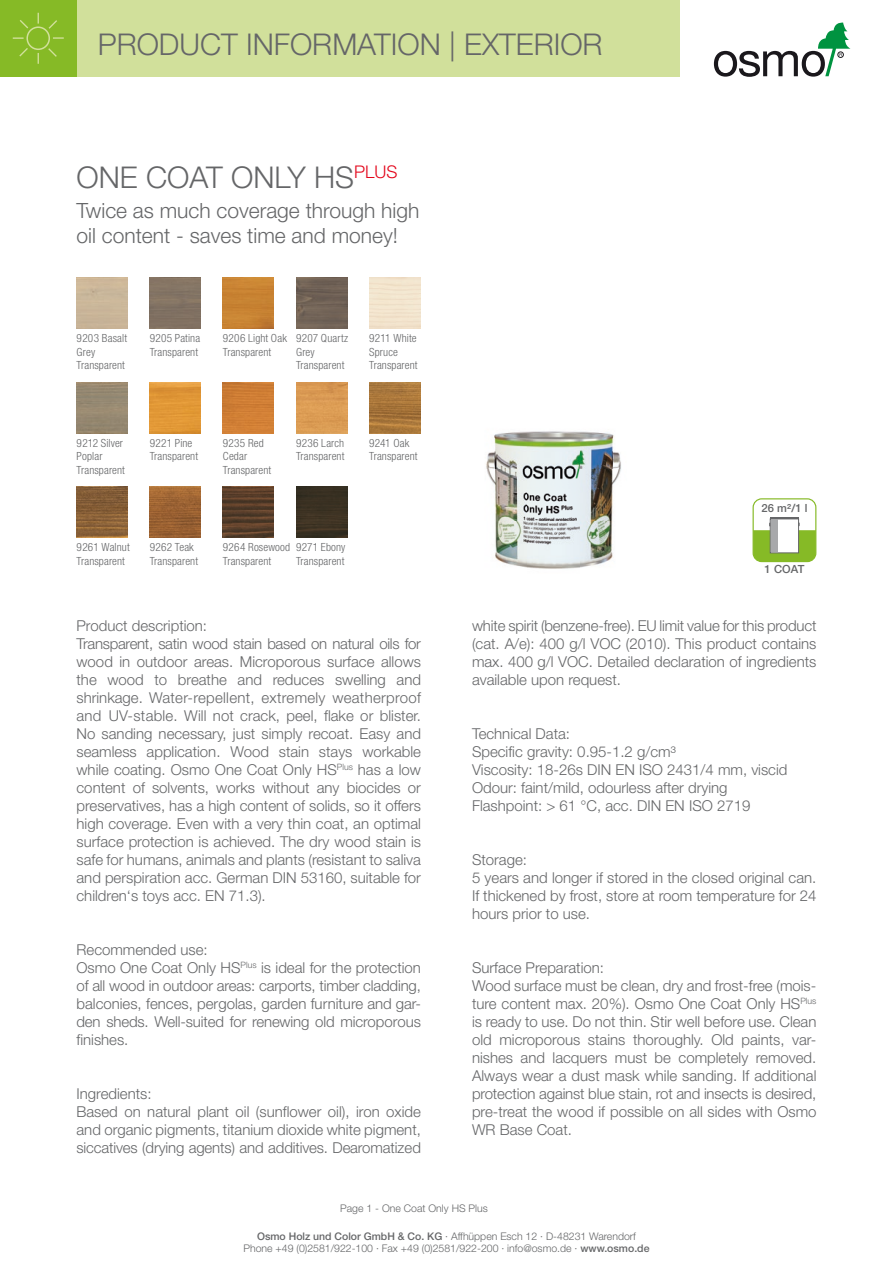
<style>
.page{position:relative;width:893px;height:1263px;background:#fff}
.page>*{position:absolute;margin:0;border:0;box-sizing:border-box;transform-origin:0 0}
.t1{font:300 30px "Helvetica Neue";color:#656668}
.t2{font:300 21px/25.2px "Helvetica Neue";color:#656668}
.t3{font:300 15px/18px "Helvetica Neue";color:#656668}
.t4{font:300 condensed 11.25px/13.5px "Helvetica Neue";letter-spacing:.01em;color:#656668}
.t5{font:500 11.25px "Helvetica Neue";letter-spacing:.015em;color:#656668}
.t6{font:300 10.5px/12.6px "Helvetica Neue";color:#656668;text-align:center}
.s1{font-weight:500}
</style>
<div class="page">
<div style="left:77px;top:0;width:603px;height:77px;background:#d1e09b"></div>
<svg style="left:714px;top:23px;width:136px;height:54px"></svg>
<div style="left:0;top:0;width:77px;height:77px;background:#86ba26"></div>
<svg style="left:12px;top:12px;width:52px;height:52px"></svg>
<img style="left:486px;top:431px;width:135px;height:138px">
<div style="left:753px;top:498px;width:63px;height:64px;border:1px solid #86ba26;border-radius:9px"></div>
<svg style="left:753px;top:517px;width:63px;height:45px"></svg>
<div style="left:150px;top:278px;width:51px;height:51px;background:#827363"></div>
<img style="left:223px;top:278px;width:51px;height:51px">
<img style="left:296px;top:278px;width:51px;height:51px">
<img style="left:77px;top:382px;width:51px;height:51px">
<img style="left:150px;top:382px;width:51px;height:51px">
<img style="left:223px;top:382px;width:51px;height:51px">
<img style="left:296px;top:382px;width:51px;height:51px">
<img style="left:369px;top:382px;width:51px;height:51px">
<img style="left:77px;top:486px;width:51px;height:51px">
<img style="left:150px;top:486px;width:51px;height:51px">
<img style="left:223px;top:486px;width:51px;height:51px">
<img style="left:296px;top:486px;width:51px;height:51px">
<h1 class="t1" style="left:98px;top:26px;width:506px">PRODUCT INFORMATION | EXTERIOR</h1>
<h1 class="t1" style="left:77px;top:159px;width:322px">ONE COAT ONLY HS<sup>PLUS</sup></h1>
<h2 class="t2" style="left:77px;top:197px;width:344px">Twice as much coverage through high oil content - saves time and money!</h2>
<p class="t4" style="left:77px;top:332px;width:52px">9203 Basalt<br>Grey<br>Transparent</p>
<p class="t4" style="left:150px;top:332px;width:52px">9205 Patina<br>Transparent</p>
<p class="t4" style="left:223px;top:332px;width:65px">9206 Light Oak<br>Transparent</p>
<p class="t4" style="left:296px;top:332px;width:54px">9207 Quartz<br>Grey<br>Transparent</p>
<p class="t4" style="left:369px;top:332px;width:50px">9211 White<br>Spruce<br>Transparent</p>
<p class="t4" style="left:77px;top:436px;width:50px">9212 Silver<br>Poplar<br>Transparent</p>
<p class="t4" style="left:150px;top:436px;width:50px">9221 Pine<br>Transparent</p>
<p class="t4" style="left:223px;top:436px;width:50px">9235 Red<br>Cedar<br>Transparent</p>
<p class="t4" style="left:296px;top:436px;width:50px">9236 Larch<br>Transparent</p>
<p class="t4" style="left:369px;top:436px;width:50px">9241 Oak<br>Transparent</p>
<p class="t4" style="left:77px;top:540px;width:55px">9261 Walnut<br>Transparent</p>
<p class="t4" style="left:150px;top:540px;width:50px">9262 Teak<br>Transparent</p>
<p class="t4" style="left:223px;top:540px;width:69px">9264 Rosewood<br>Transparent</p>
<p class="t4" style="left:296px;top:540px;width:51px">9271 Ebony<br>Transparent</p>
<p class="t3" style="left:77px;top:616px;width:346px">Product description:<br>Transparent, satin wood stain based on natural oils for wood in outdoor areas. Microporous surface allows the wood to breathe and reduces swelling and shrinkage. Water-repellent, extremely weatherproof and UV-stable. Will not crack, peel, flake or blister.<br>No sanding necessary, just simply recoat. Easy and seamless application. Wood stain stays workable while coating. Osmo One Coat Only HS<sup>Plus</sup> has a low content of solvents, works without any biocides or preservatives, has a high content of solids, so it offers high coverage. Even with a very thin coat, an optimal surface protection is achieved. The dry wood stain is safe for humans, animals and plants (resistant to saliva and perspiration acc. German DIN 53160, suitable for children‘s toys acc. EN 71.3).</p>
<p class="t3" style="left:77px;top:940px;width:346px">Recommended use:<br>Osmo One Coat Only HS<sup>Plus</sup> is ideal for the protection of all wood in outdoor areas: carports, timber cladding, balconies, fences, pergolas, garden furniture and gar&shy;den sheds. Well-suited for renewing old microporous finishes.</p>
<p class="t3" style="left:77px;top:1084px;width:346px">Ingredients:<br>Based on natural plant oil (sunflower oil), iron oxide and organic pigments, titanium dioxide white pigment, siccatives (drying agents) and additives. Dearomatized</p>
<p class="t5" style="left:761px;top:501px;width:48px">26 m²/1 l</p>
<p class="t5" style="left:765px;top:562px;width:41px">1 COAT</p>
<p class="t3" style="left:472px;top:616px;width:346px;text-align:justify">white spirit (benzene-free). EU limit value for this product (cat. A/e): 400 g/l VOC (2010). This product contains max. 400 g/l VOC. Detailed declaration of ingredients available upon request.</p>
<p class="t3" style="left:472px;top:724px;width:317px">Technical Data:<br>Specific gravity: 0.95-1.2 g/cm³<br>Viscosity: 18-26s DIN EN ISO 2431/4 mm, viscid Odour: faint/mild, odourless after drying Flashpoint: &gt; 61 °C, acc. DIN EN ISO 2719</p>
<p class="t3" style="left:472px;top:850px;width:346px">Storage:<br>5 years and longer if stored in the closed original can.<br>If thickened by frost, store at room temperature for 24 hours prior to use.</p>
<p class="t3" style="left:472px;top:958px;width:346px">Surface Preparation:<br>Wood surface must be clean, dry and frost-free (mois&shy;ture content max. 20%). Osmo One Coat Only HS<sup>Plus </sup>is ready to use. Do not thin. Stir well before use. Clean old microporous stains thoroughly. Old paints, var&shy;nishes and lacquers must be completely removed.<br>Always wear a dust mask while sanding. If additional protection against blue stain, rot and insects is desired, pre-treat the wood if possible on all sides with Osmo WR Base Coat.</p>
<p class="t6" style="left:340px;top:1202px;width:149px">Page 1 - One Coat Only HS Plus</p>
<p class="t6" style="left:243px;top:1229px;width:408px"><span class="s1">Osmo Holz und Color GmbH &amp; Co. KG</span> · Affhüppen Esch 12 · D-48231 Warendorf<br>Phone +49 (0)2581/922-100 · Fax +49 (0)2581/922-200 · info@osmo.de · <span class="s1">www.osmo.de</span></p>
</div>
